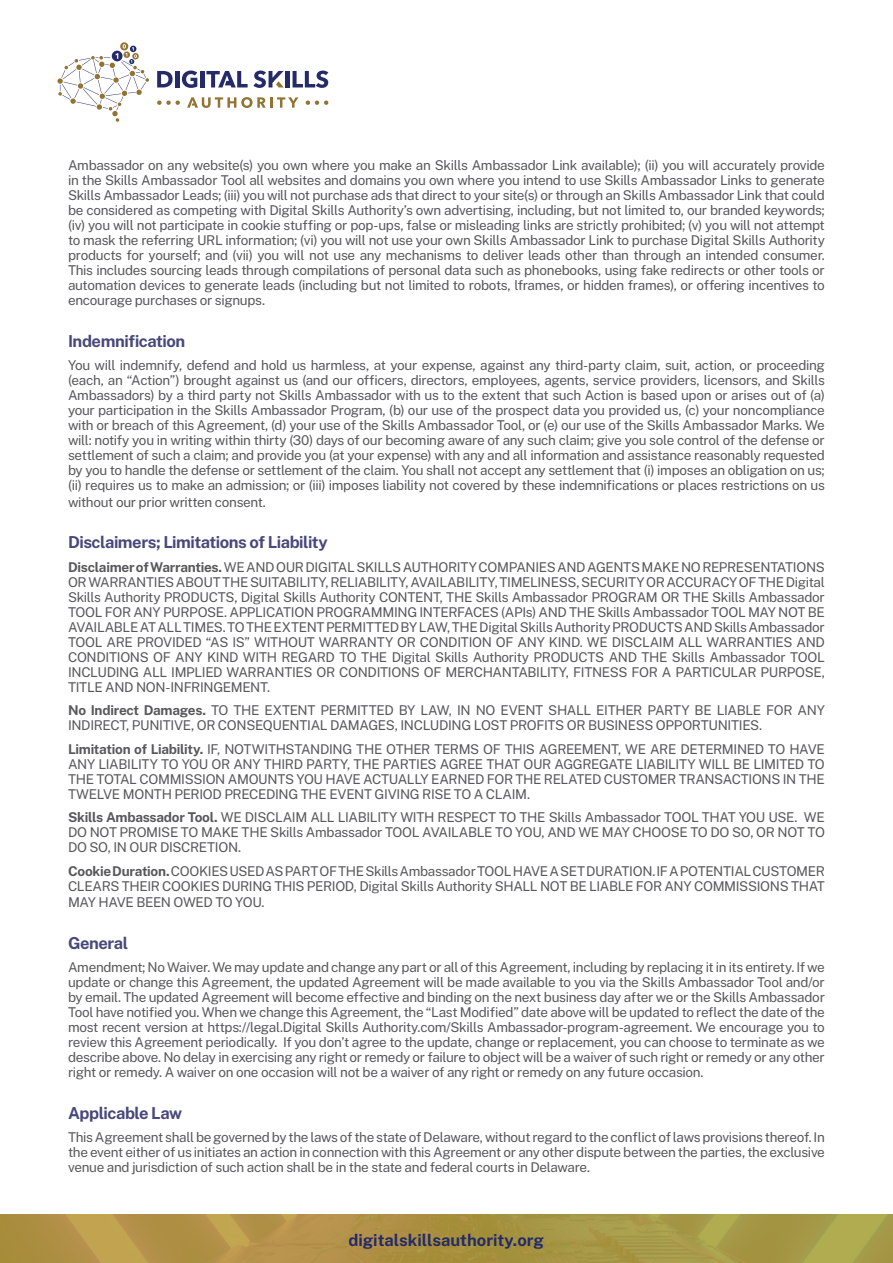
<style>
.page{position:relative;width:893px;height:1263px;background:#fff}
.page>*{position:absolute;margin:0;border:0;box-sizing:border-box;transform-origin:0 0}
.t1{font:700 16.5px "Public Sans";letter-spacing:-.025em;color:#48487b}
.t2{font:700 16.5px "Public Sans";color:#252b69}
.t3{font:13.5px/15px "Public Sans";letter-spacing:-.025em;color:#57585a;text-align:justify}
.s1{font-weight:700}
</style>
<div class="page">
<svg style="left:157px;top:71px;width:16px;height:16px"></svg>
<hr style="left:175px;top:71px;width:4px;height:16px;background:#252b69">
<svg style="left:182px;top:71px;width:15px;height:17px"></svg>
<hr style="left:201px;top:71px;width:4px;height:16px;background:#252b69">
<svg style="left:293px;top:71px;width:35px;height:17px"></svg>
<svg style="left:206px;top:71px;width:78px;height:17px"></svg>
<hr style="left:285px;top:71px;width:4px;height:16px;background:#252b69">
<svg style="left:187px;top:97px;width:111px;height:11px"></svg>
<svg style="left:57px;top:42px;width:92px;height:80px"></svg>
<svg style="left:306px;top:100px;width:22px;height:5px"></svg>
<svg style="left:157px;top:100px;width:23px;height:5px"></svg>
<img style="left:0;top:1214px;width:893px;height:49px">
<p class="t3" style="left:68px;top:157px;width:758px">Ambassador on any website(s) you own where you make an Skills Ambassador Link available); (ii) you will accurately provide in the Skills Ambassador Tool all websites and domains you own where you intend to use Skills Ambassador Links to generate Skills Ambassador Leads; (iii) you will not purchase ads that direct to your site(s) or through an Skills Ambassador Link that could be considered as competing with Digital Skills Authority’s own advertising, including, but not limited to, our branded keywords; (iv) you will not participate in cookie stuffing or pop-ups, false or misleading links are strictly prohibited; (v) you will not attempt to mask the referring URL information; (vi) you will not use your own Skills Ambassador Link to purchase Digital Skills Authority products for yourself; and (vii) you will not use any mechanisms to deliver leads other than through an intended consumer.<br>This includes sourcing leads through compilations of personal data such as phonebooks, using fake redirects or other tools or automation devices to generate leads (including but not limited to robots, lframes, or hidden frames), or offering incentives to encourage purchases or signups.</p>
<p class="t1" style="left:68px;top:330px;width:119px">Indemnification</p>
<p class="t3" style="left:68px;top:357px;width:758px">You will indemnify, defend and hold us harmless, at your expense, against any third-party claim, suit, action, or proceeding (each, an “Action”) brought against us (and our officers, directors, employees, agents, service providers, licensors, and Skills Ambassadors) by a third party not Skills Ambassador with us to the extent that such Action is based upon or arises out of (a) your participation in the Skills Ambassador Program, (b) our use of the prospect data you provided us, (c) your noncompliance with or breach of this Agreement, (d) your use of the Skills Ambassador Tool, or (e) our use of the Skills Ambassador Marks. We will: notify you in writing within thirty (30) days of our becoming aware of any such claim; give you sole control of the defense or settlement of such a claim; and provide you (at your expense) with any and all information and assistance reasonably requested by you to handle the defense or settlement of the claim. You shall not accept any settlement that (i) imposes an obligation on us; (ii) requires us to make an admission; or (iii) imposes liability not covered by these indemnifications or places restrictions on us</p>
<p class="t3" style="left:68px;top:494px;width:199px">without our prior written consent.</p>
<p class="t1" style="left:68px;top:531px;width:261px">Disclaimers; Limitations of Liability</p>
<p class="t3" style="left:68px;top:559px;width:758px"><span class="s1">Disclaimer of Warranties.</span> WE AND OUR DIGITAL SKILLS AUTHORITY COMPANIES AND AGENTS MAKE NO REPRESENTATIONS OR WARRANTIES ABOUT THE SUITABILITY, RELIABILITY, AVAILABILITY, TIMELINESS, SECURITY OR ACCURACY OF THE Digital Skills Authority PRODUCTS, Digital Skills Authority CONTENT, THE Skills Ambassador PROGRAM OR THE Skills Ambassador TOOL FOR ANY PURPOSE. APPLICATION PROGRAMMING INTERFACES (APIs) AND THE Skills Ambassador TOOL MAY NOT BE AVAILABLE AT ALL TIMES. TO THE EXTENT PERMITTED BY LAW, THE Digital Skills Authority PRODUCTS AND Skills Ambassador TOOL ARE PROVIDED “AS IS” WITHOUT WARRANTY OR CONDITION OF ANY KIND. WE DISCLAIM ALL WARRANTIES AND CONDITIONS OF ANY KIND WITH REGARD TO THE Digital Skills Authority PRODUCTS AND THE Skills Ambassador TOOL INCLUDING ALL IMPLIED WARRANTIES OR CONDITIONS OF MERCHANTABILITY, FITNESS FOR A PARTICULAR PURPOSE, TITLE AND NON-INFRINGEMENT.</p>
<p class="t3" style="left:68px;top:702px;width:758px"><span class="s1">No Indirect Damages.</span> TO THE EXTENT PERMITTED BY LAW, IN NO EVENT SHALL EITHER PARTY BE LIABLE FOR ANY<br>INDIRECT, PUNITIVE, OR CONSEQUENTIAL DAMAGES, INCLUDING LOST PROFITS OR BUSINESS OPPORTUNITIES.</p>
<p class="t3" style="left:68px;top:741px;width:758px"><span class="s1">Limitation of Liability.</span> IF, NOTWITHSTANDING THE OTHER TERMS OF THIS AGREEMENT, WE ARE DETERMINED TO HAVE ANY LIABILITY TO YOU OR ANY THIRD PARTY, THE PARTIES AGREE THAT OUR AGGREGATE LIABILITY WILL BE LIMITED TO THE TOTAL COMMISSION AMOUNTS YOU HAVE ACTUALLY EARNED FOR THE RELATED CUSTOMER TRANSACTIONS IN THE TWELVE MONTH PERIOD PRECEDING THE EVENT GIVING RISE TO A CLAIM.</p>
<p class="t3" style="left:68px;top:809px;width:758px"><span class="s1">Skills Ambassador Tool.</span> WE DISCLAIM ALL LIABILITY WITH RESPECT TO THE Skills Ambassador TOOL THAT YOU USE. WE DO NOT PROMISE TO MAKE THE Skills Ambassador TOOL AVAILABLE TO YOU, AND WE MAY CHOOSE TO DO SO, OR NOT TO DO SO, IN OUR DISCRETION.</p>
<p class="t3" style="left:68px;top:863px;width:758px"><span class="s1">Cookie Duration.</span> COOKIES USED AS PART OF THE Skills Ambassador TOOL HAVE A SET DURATION. IF A POTENTIAL CUSTOMER<br>CLEARS THEIR COOKIES DURING THIS PERIOD, Digital Skills Authority SHALL NOT BE LIABLE FOR ANY COMMISSIONS THAT</p>
<p class="t3" style="left:68px;top:894px;width:198px">MAY HAVE BEEN OWED TO YOU.</p>
<p class="t1" style="left:68px;top:932px;width:62px">General</p>
<p class="t3" style="left:68px;top:959px;width:758px">Amendment; No Waiver. We may update and change any part or all of this Agreement, including by replacing it in its entirety. If we update or change this Agreement, the updated Agreement will be made available to you via the Skills Ambassador Tool and/or by email. The updated Agreement will become effective and binding on the next business day after we or the Skills Ambassador Tool have notified you. When we change this Agreement, the “Last Modified” date above will be updated to reflect the date of the most recent version at https://legal.Digital Skills Authority.com/Skills Ambassador-program-agreement. We encourage you to review this Agreement periodically. If you don’t agree to the update, change or replacement, you can choose to terminate as we describe above. No delay in exercising any right or remedy or failure to object will be a waiver of such right or remedy or any other right or remedy. A waiver on one occasion will not be a waiver of any right or remedy on any future occasion.</p>
<p class="t1" style="left:68px;top:1102px;width:116px">Applicable Law</p>
<p class="t3" style="left:68px;top:1129px;width:758px">This Agreement shall be governed by the laws of the state of Delaware, without regard to the conflict of laws provisions thereof. In the event either of us initiates an action in connection with this Agreement or any other dispute between the parties, the exclusive venue and jurisdiction of such action shall be in the state and federal courts in Delaware.</p>
<p class="t2" style="left:348px;top:1229px;width:197px">digitalskillsauthority.org</p>
</div>
